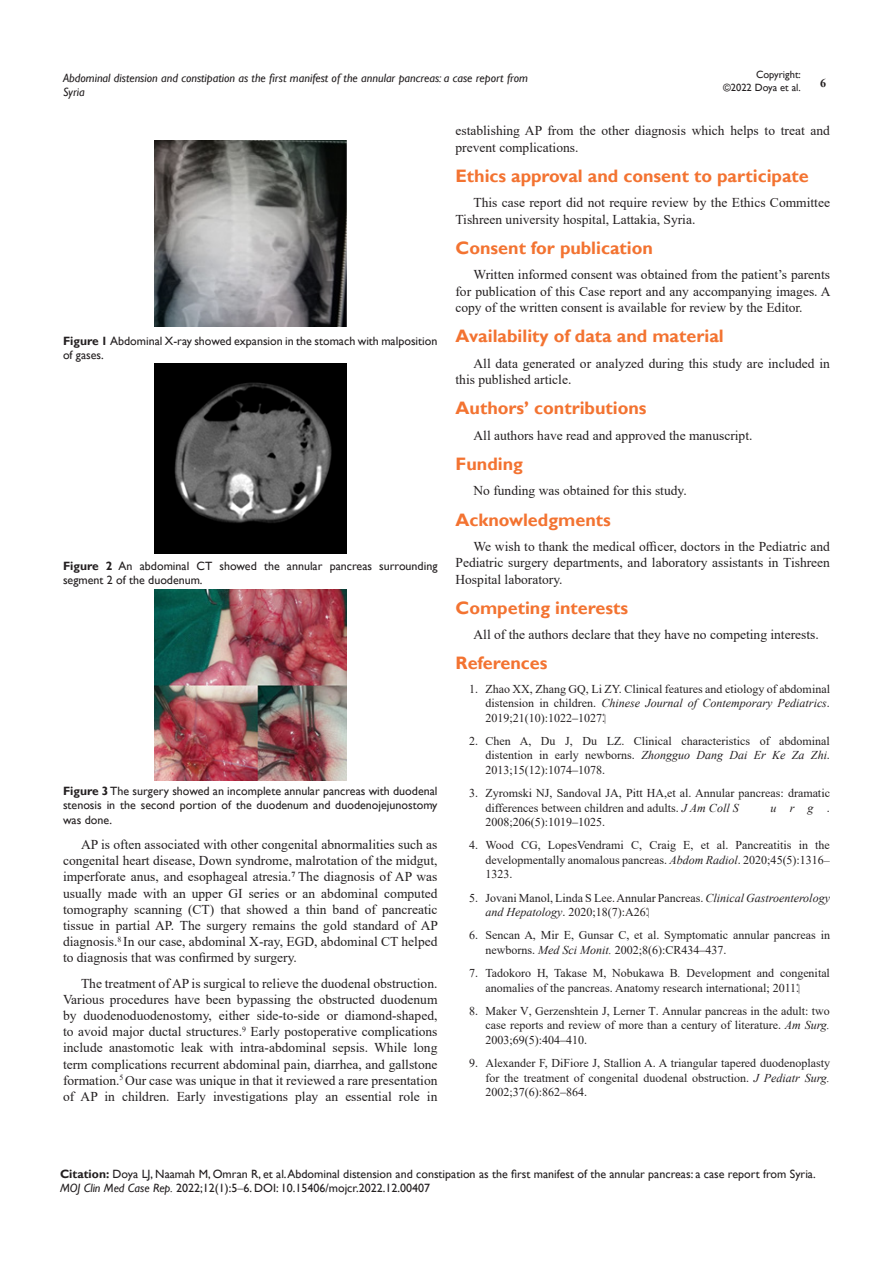
<style>
.page{position:relative;width:893px;height:1263px;background:#fff}
.page>*{position:absolute;margin:0;border:0;box-sizing:border-box;transform-origin:0 0}
.Normal__Web{font:700 18px "Gill Sans";color:#f37331}
.t1{font:13.5px/16.2px "Times New Roman";color:#231f20;text-align:justify}
.t2{font:12px/14.4px "Times New Roman";color:#231f20;text-align:justify}
.Citation{font:12px/14.4px "Gill Sans";color:#231f20}
.t3{font:italic 12px/14.4px "Gill Sans";color:#231f20}
.t4{font:italic 12px "Times New Roman";color:#231f20}
.t5{font:700 12px "Times New Roman";color:#231f20}
.t6{font:10.5px/12.6px "Gill Sans";color:#231f20;text-align:right}
.s1{font-weight:700}
.s2{font-style:italic}
.s3{font-style:normal}
.s4{font-family:"Times New Roman"}
</style>
<div class="page">
<img style="left:155px;top:140px;width:191px;height:186px">
<img style="left:155px;top:364px;width:191px;height:190px">
<img style="left:155px;top:590px;width:191px;height:190px">
<p class="t6" style="left:723px;top:69px;width:79px">Copyright:<br>©2022 Doya et al.</p>
<p class="t3" style="left:63px;top:71px;width:466px">Abdominal distension and constipation as the first manifest of the annular pancreas: a case report from<br>Syria</p>
<p class="t5" style="left:820px;top:75px;width:7px">6</p>
<p class="Citation" style="left:63px;top:334px;width:376px"><span class="s1">Figure 1</span> Abdominal X-ray showed expansion in the stomach with malposition of gases.</p>
<p class="Citation" style="left:63px;top:559px;width:376px"><span class="s1">Figure 2</span> An abdominal CT showed the annular pancreas surrounding segment 2 of the duodenum.</p>
<p class="Citation" style="left:63px;top:784px;width:376px;text-align:justify"><span class="s1">Figure 3</span> The surgery showed an incomplete annular pancreas with duodenal stenosis in the second portion of the duodenum and duodenojejunostomy was done.</p>
<p class="t1" style="left:63px;top:836px;width:376px;text-indent:18px">AP is often associated with other congenital abnormalities such as congenital heart disease, Down syndrome, malrotation of the midgut, imperforate anus, and esophageal atresia.<sup>7</sup> The diagnosis of AP was usually made with an upper GI series or an abdominal computed tomography scanning (CT) that showed a thin band of pancreatic tissue in partial AP. The surgery remains the gold standard of AP diagnosis.<sup>8</sup> In our case, abdominal X-ray, EGD, abdominal CT helped to diagnosis that was confirmed by surgery.</p>
<p class="t1" style="left:63px;top:974px;width:376px;text-indent:18px">The treatment of AP is surgical to relieve the duodenal obstruction.<br>Various procedures have been bypassing the obstructed duodenum by duodenoduodenostomy, either side-to-side or diamond-shaped, to avoid major ductal structures.<sup>9</sup> Early postoperative complications include anastomotic leak with intra-abdominal sepsis. While long term complications recurrent abdominal pain, diarrhea, and gallstone formation.<sup>5</sup> Our case was unique in that it reviewed a rare presentation of AP in children. Early investigations play an essential role in</p>
<p class="t1" style="left:455px;top:122px;width:376px">establishing AP from the other diagnosis which helps to treat and prevent complications.</p>
<p class="Normal__Web" style="left:455px;top:165px;width:355px">Ethics approval and consent to participate</p>
<p class="t1" style="left:455px;top:194px;width:376px;text-indent:18px">This case report did not require review by the Ethics Committee<br>Tishreen university hospital, Lattakia, Syria.</p>
<p class="Normal__Web" style="left:455px;top:237px;width:199px">Consent for publication</p>
<p class="t1" style="left:455px;top:266px;width:377px;text-indent:18px">Written informed consent was obtained from the patient’s parents for publication of this Case report and any accompanying images. A copy of the written consent is available for review by the Editor.</p>
<p class="Normal__Web" style="left:455px;top:325px;width:270px">Availability of data and material</p>
<p class="t1" style="left:455px;top:355px;width:376px;text-indent:18px">All data generated or analyzed during this study are included in this published article.</p>
<p class="Normal__Web" style="left:455px;top:397px;width:193px">Authors’ contributions</p>
<p class="t1" style="left:473px;top:427px;width:280px">All authors have read and approved the manuscript.</p>
<p class="Normal__Web" style="left:455px;top:453px;width:69px">Funding</p>
<p class="t1" style="left:473px;top:482px;width:215px">No funding was obtained for this study.</p>
<p class="Normal__Web" style="left:455px;top:509px;width:157px">Acknowledgments</p>
<p class="t1" style="left:455px;top:538px;width:376px;text-indent:18px">We wish to thank the medical officer, doctors in the Pediatric and Pediatric surgery departments, and laboratory assistants in Tishreen Hospital laboratory.</p>
<p class="Normal__Web" style="left:455px;top:597px;width:174px">Competing interests</p>
<p class="t1" style="left:473px;top:626px;width:347px">All of the authors declare that they have no competing interests.</p>
<p class="Normal__Web" style="left:455px;top:652px;width:94px">References</p>
<p class="t2" style="left:485px;top:681px;width:346px;text-indent:-16px">1. Zhao XX, Zhang GQ, Li ZY. Clinical features and etiology of abdominal distension in children. <span class="s2">Chinese Journal of Contemporary Pediatrics</span>.<br>2019;21)10(:1022‒1027.</p>
<p class="t2" style="left:485px;top:733px;width:346px;text-indent:-16px">2. Chen A, Du J, Du LZ. Clinical characteristics of abdominal distention in early newborns. <span class="s2">Zhongguo Dang Dai Er Ke Za Zhi</span>.<br>2013;15(12):1074‒1078.</p>
<p class="t2" style="left:485px;top:786px;width:346px;text-indent:-16px">3. Zyromski NJ, Sandoval JA, Pitt HA,et al. Annular pancreas: dramatic differences between children and adults. <span class="s2">J Am Coll S</span></p>
<p class="t4" style="left:770px;top:799px;width:61px">urg<span class="s3">.</span></p>
<p class="t2" style="left:485px;top:814px;width:121px">2008;206(5):1019‒1025.</p>
<p class="t2" style="left:485px;top:838px;width:346px;text-indent:-16px">4. Wood CG, LopesVendrami C, Craig E, et al. Pancreatitis in the developmentally anomalous pancreas. <span class="s2">Abdom Radiol</span>. 2020;45(5):1316– 1323.</p>
<p class="t2" style="left:485px;top:890px;width:346px;text-indent:-16px">5. Jovani Manol, Linda S Lee. Annular Pancreas. <span class="s2">Clinical Gastroenterology and Hepatology</span>. 2020;18(7):A26.</p>
<p class="t2" style="left:485px;top:928px;width:346px;text-indent:-16px">6. Sencan A, Mir E, Gunsar C, et al. Symptomatic annular pancreas in newborns. <span class="s2">Med Sci Monit.</span> 2002;8(6):CR434‒437.</p>
<p class="t2" style="left:485px;top:966px;width:346px;text-indent:-16px">7. Tadokoro H, Takase M, Nobukawa B<span class="s2">.</span> Development and congenital anomalies of the pancreas. Anatomy research international; 2011.</p>
<p class="t2" style="left:485px;top:1003px;width:346px;text-indent:-16px">8. Maker V, Gerzenshtein J, Lerner T. Annular pancreas in the adult: two case reports and review of more than a century of literature. <span class="s2">Am Surg.<br></span>2003;69(5):404‒410.</p>
<p class="t2" style="left:485px;top:1056px;width:346px;text-indent:-16px">9. Alexander F, DiFiore J, Stallion A. A triangular tapered duodenoplasty for the treatment of congenital duodenal obstruction. <span class="s2">J Pediatr Surg.<br></span>2002;37(6):862‒864.</p>
<p class="Citation" style="left:60px;top:1167px;width:757px"><span class="s1">Citation:</span> Doya LJ, Naamah M, Omran R, et al. Abdominal distension and constipation as the first manifest of the annular pancreas: a case report from Syria.<br><span class="s2">MOJ Clin Med Case Rep.</span> 2022;12(1):5<span class="s4">‒</span>6. DOI: 10.15406/mojcr.2022.12.00407</p>
</div>
